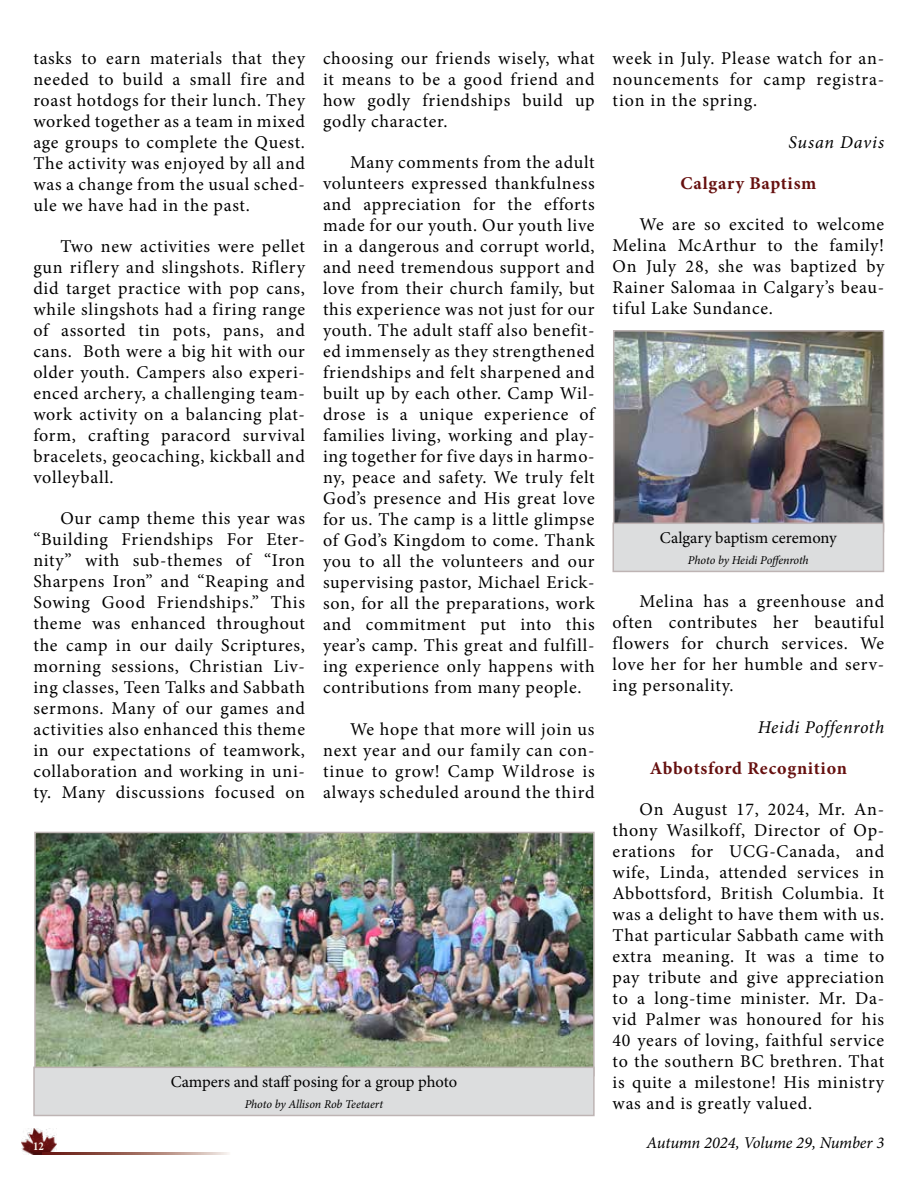
<style>
.page{position:relative;width:918px;height:1188px;background:#fff}
.page>*{position:absolute;margin:0;border:0;box-sizing:border-box;transform-origin:0 0}
.t1{font:18px/21px "Minion Pro";letter-spacing:.04em;color:#000;text-align:justify}
.t2{font:700 18px "Minion Pro";letter-spacing:.035em;color:#66100f}
.t3{font:italic 18px "Minion Pro";letter-spacing:.035em;color:#000}
.t4{font:italic 18px "Minion Pro";letter-spacing:.055em;color:#000}
.t5{font:16.5px "Minion Pro";letter-spacing:-.005em;color:#000}
.t6{font:italic 16.5px "Minion Pro";letter-spacing:-.015em;color:#000}
.t7{font:italic 12px "Minion Pro";letter-spacing:-.01em;color:#000}
.t8{font:700 12px "Minion Pro";color:#fffcf4;scale:.9 1}
</style>
<div class="page">
<img style="left:22px;top:1129px;width:34px;height:25px">
<svg style="left:42px;top:1152px;width:187px;height:2px"></svg>
<img style="left:37px;top:835px;width:555px;height:232px">
<div style="left:34px;top:832px;width:561px;height:244px;border:2px solid #beb4b4"></div>
<div style="left:34px;top:1067px;width:560px;height:48px;background:#dcddde"></div>
<div style="left:33px;top:1067px;width:562px;height:49px;border:2px solid #beb4b4"></div>
<img style="left:616px;top:333px;width:265px;height:190px">
<div style="left:613px;top:330px;width:271px;height:202px;border:2px solid #beb4b4"></div>
<div style="left:613px;top:523px;width:271px;height:48px;background:#dcddde"></div>
<div style="left:613px;top:523px;width:271px;height:49px;border:2px solid #beb4b4"></div>
<p class="t1" style="left:33px;top:48px;width:273px">tasks to earn materials that they needed to build a small fire and roast hotdogs for their lunch. They worked together as a team in mixed age groups to complete the Quest.<br>The activity was enjoyed by all and was a change from the usual sched&shy;ule we have had in the past.</p>
<p class="t1" style="left:33px;top:236px;width:273px;text-indent:27px">Two new activities were pellet gun riflery and slingshots. Riflery did target practice with pop cans, while slingshots had a firing range of assorted tin pots, pans, and cans. Both were a big hit with our older youth. Campers also experi&shy;enced archery, a challenging team&shy;work activity on a balancing plat&shy;form, crafting paracord survival bracelets, geocaching, kickball and volleyball.</p>
<p class="t1" style="left:33px;top:508px;width:273px;text-indent:27px">Our camp theme this year was “Building Friendships For Eter&shy;nity” with sub-themes of “Iron Sharpens Iron” and “Reaping and Sowing Good Friendships.” This theme was enhanced throughout the camp in our daily Scriptures, morning sessions, Christian Liv&shy;ing classes, Teen Talks and Sabbath sermons. Many of our games and activities also enhanced this theme in our expectations of teamwork, collaboration and working in uni&shy;ty. Many discussions focused on</p>
<p class="t1" style="left:323px;top:48px;width:273px">choosing our friends wisely, what it means to be a good friend and how godly friendships build up godly character.</p>
<p class="t1" style="left:323px;top:152px;width:273px;text-indent:27px">Many comments from the adult volunteers expressed thankfulness and appreciation for the efforts made for our youth. Our youth live in a dangerous and corrupt world, and need tremendous support and love from their church family, but this experience was not just for our youth. The adult staff also benefit&shy;ed immensely as they strengthened friendships and felt sharpened and built up by each other. Camp Wil&shy;drose is a unique experience of families living, working and play&shy;ing together for five days in harmo&shy;ny, peace and safety. We truly felt God’s presence and His great love for us. The camp is a little glimpse of God’s Kingdom to come. Thank you to all the volunteers and our supervising pastor, Michael Erick&shy;son, for all the preparations, work and commitment put into this year’s camp. This great and fulfill&shy;ing experience only happens with contributions from many people.</p>
<p class="t1" style="left:323px;top:719px;width:273px;text-indent:27px">We hope that more will join us next year and our family can con&shy;tinue to grow! Camp Wildrose is always scheduled around the third</p>
<p class="t5" style="left:171px;top:1071px;width:288px">Campers and staff posing for a group photo</p>
<p class="t7" style="left:245px;top:1096px;width:140px">Photo by Allison Rob Teetaert</p>
<p class="t1" style="left:613px;top:48px;width:273px">week in July. Please watch for an&shy;nouncements for camp registra&shy;tion in the spring.</p>
<p class="t4" style="left:788px;top:129px;width:97px">Susan Davis</p>
<p class="t2" style="left:680px;top:170px;width:137px">Calgary Baptism</p>
<p class="t1" style="left:613px;top:214px;width:273px;text-indent:27px">We are so excited to welcome Melina McArthur to the family!<br>On July 28, she was baptized by Rainer Salomaa in Calgary’s beau&shy;tiful Lake Sundance.</p>
<p class="t5" style="left:660px;top:526px;width:178px">Calgary baptism ceremony</p>
<p class="t7" style="left:688px;top:552px;width:122px">Photo by Heidi Poffenroth</p>
<p class="t1" style="left:613px;top:591px;width:273px;text-indent:27px">Melina has a greenhouse and often contributes her beautiful flowers for church services. We love her for her humble and serv&shy;ing personality.</p>
<p class="t3" style="left:758px;top:715px;width:128px">Heidi Poffenroth</p>
<p class="t2" style="left:650px;top:755px;width:199px">Abbotsford Recognition</p>
<p class="t1" style="left:613px;top:799px;width:273px;text-indent:27px">On August 17, 2024, Mr. An&shy;thony Wasilkoff, Director of Op&shy;erations for UCG-Canada, and wife, Linda, attended services in Abbottsford, British Columbia. It was a delight to have them with us.<br>That particular Sabbath came with extra meaning. It was a time to pay tribute and give appreciation to a long-time minister. Mr. Da&shy;vid Palmer was honoured for his 40 years of loving, faithful service to the southern BC brethren. That is quite a milestone! His ministry was and is greatly valued.</p>
<p class="t8" style="left:33px;top:1138px;width:13px">12</p>
<p class="t6" style="left:646px;top:1132px;width:239px">Autumn 2024, Volume 29, Number 3</p>
</div>
